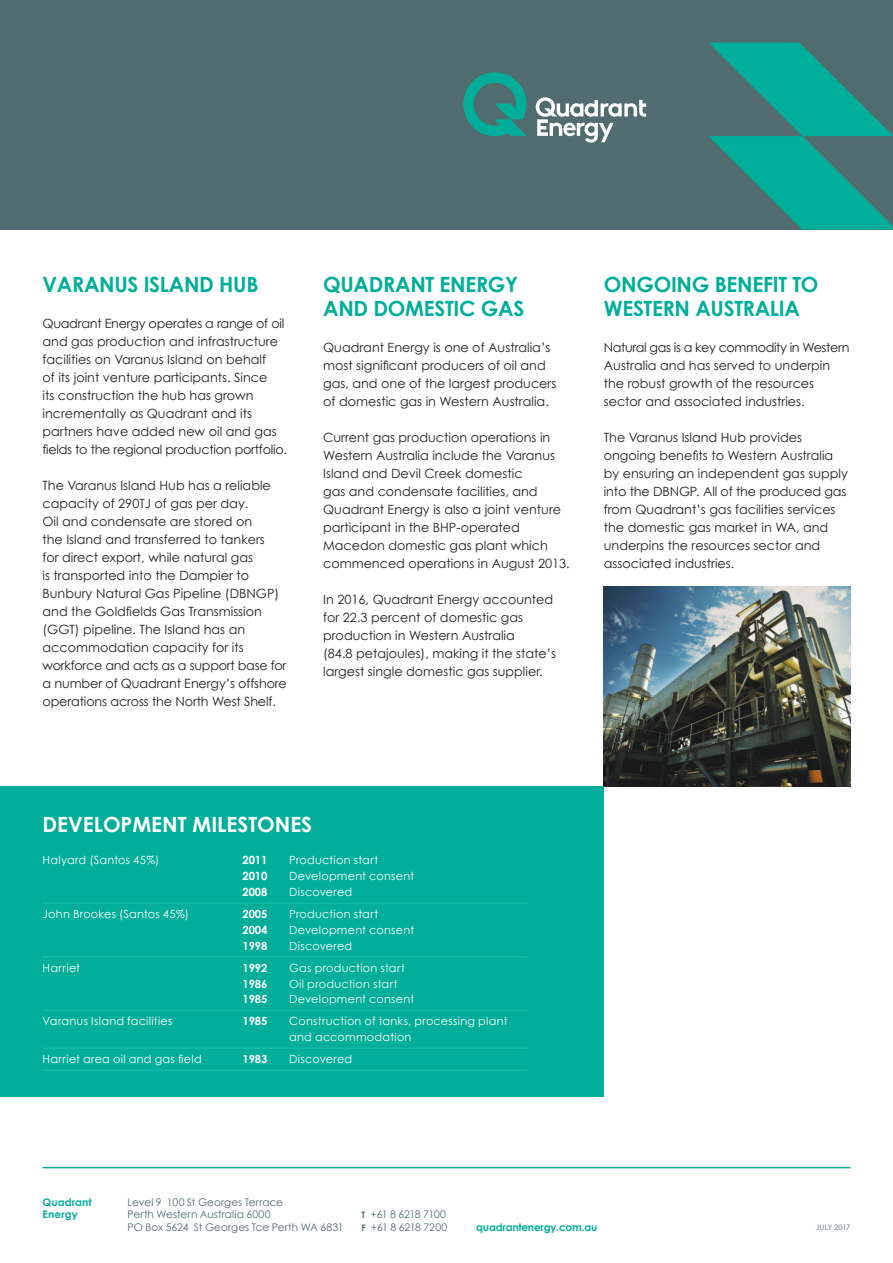
<style>
.page{position:relative;width:893px;height:1263px;background:#fff}
.page>*{position:absolute;margin:0;border:0;box-sizing:border-box;transform-origin:0 0}
.t1{font:700 21px/24px "Century Gothic";letter-spacing:-.015em;color:#00ae9a}
.t2{font:700 21px "Century Gothic";color:#fff}
.t3{font:12.75px/18px "Century Gothic";color:#231f20}
.t4{font:11.25px/15.8px "Century Gothic";letter-spacing:.025em;color:#fff}
.t5{font:700 11.25px "Century Gothic";color:#fff}
.t6{font:10.5px "Century Gothic";color:#516c6f}
.t7{font:700 10.5px "Century Gothic";letter-spacing:-.02em;color:#00ae9a}
.t8{font:700 10.5px/12.8px "Century Gothic";letter-spacing:.005em;color:#00ae9a}
.t9{font:10.5px "Century Gothic";letter-spacing:-.035em;color:#516c6f}
.t10{font:7.5px "Century Gothic";letter-spacing:.005em;color:#516c6f}
.s1{font-weight:700;font-size:9px}
</style>
<div class="page">
<div style="left:0;top:0;width:893px;height:230px;background:#516c6f"></div>
<svg style="left:709px;top:43px;width:184px;height:187px"></svg>
<svg style="left:536px;top:97px;width:110px;height:46px"></svg>
<svg style="left:463px;top:72px;width:64px;height:64px"></svg>
<hr style="left:43px;top:1167px;width:807px;height:1px;background:#00ae9a">
<img style="left:604px;top:587px;width:246px;height:200px">
<div style="left:0;top:787px;width:604px;height:310px;background:#00ae9a"></div>
<hr style="left:43px;top:902px;width:484px;height:2px;background:#15baaa">
<hr style="left:43px;top:956px;width:484px;height:1px;background:#15baaa">
<hr style="left:43px;top:1010px;width:484px;height:1px;background:#15baaa">
<hr style="left:43px;top:1047px;width:484px;height:2px;background:#15baaa">
<hr style="left:43px;top:1070px;width:484px;height:1px;background:#15baaa">
<p class="t1" style="left:43px;top:272px;width:217px">VARANUS ISLAND HUB</p>
<p class="t3" style="left:43px;top:314px;width:246px">Quadrant Energy operates a range of oil and gas production and infrastructure facilities on Varanus Island on behalf<br>of its joint venture participants. Since<br>its construction the hub has grown incrementally as Quadrant and its partners have added new oil and gas fields to the regional production portfolio.</p>
<p class="t3" style="left:43px;top:476px;width:230px">The Varanus Island Hub has a reliable</p>
<p class="t3" style="left:43px;top:494px;width:246px">capacity of 290TJ of gas per day.<br>Oil and condensate are stored on<br>the Island and transferred to tankers<br>for direct export, while natural gas<br>is transported into the Dampier to Bunbury Natural Gas Pipeline (DBNGP) and the Goldfields Gas Transmission (GGT) pipeline. The Island has an accommodation capacity for its workforce and acts as a support base for a number of Quadrant Energy’s offshore operations across the North West Shelf.</p>
<p class="t1" style="left:323px;top:272px;width:203px">QUADRANT ENERGY<br>AND DOMESTIC GAS</p>
<p class="t3" style="left:323px;top:338px;width:235px">Quadrant Energy is one of Australia’s most significant producers of oil and gas, and one of the largest producers of domestic gas in Western Australia.</p>
<p class="t3" style="left:323px;top:428px;width:248px">Current gas production operations in Western Australia include the Varanus Island and Devil Creek domestic<br>gas and condensate facilities, and Quadrant Energy is also a joint venture participant in the BHP-operated Macedon domestic gas plant which commenced operations in August 2013.</p>
<p class="t3" style="left:323px;top:590px;width:235px">In 2016, Quadrant Energy accounted for 22.3 percent of domestic gas production in Western Australia<br>(84.8 petajoules), making it the state’s largest single domestic gas supplier.</p>
<p class="t1" style="left:604px;top:272px;width:216px">ONGOING BENEFIT TO<br>WESTERN AUSTRALIA</p>
<p class="t3" style="left:604px;top:338px;width:247px">Natural gas is a key commodity in Western Australia and has served to underpin the robust growth of the resources sector and associated industries.</p>
<p class="t3" style="left:604px;top:428px;width:246px">The Varanus Island Hub provides ongoing benefits to Western Australia by ensuring an independent gas supply into the DBNGP. All of the produced gas from Quadrant’s gas facilities services the domestic gas market in WA, and underpins the resources sector and associated industries.</p>
<p class="t2" style="left:43px;top:811px;width:271px">DEVELOPMENT MILESTONES</p>
<p class="t4" style="left:43px;top:852px;width:118px">Halyard (Santos 45%)</p>
<p class="t5" style="left:242px;top:853px;width:27px">2011</p>
<p class="t4" style="left:289px;top:852px;width:91px">Production start</p>
<p class="t5" style="left:242px;top:869px;width:27px">2010</p>
<p class="t4" style="left:289px;top:868px;width:126px">Development consent</p>
<p class="t5" style="left:242px;top:885px;width:27px">2008</p>
<p class="t4" style="left:289px;top:884px;width:65px">Discovered</p>
<p class="t4" style="left:43px;top:906px;width:148px">John Brookes (Santos 45%)</p>
<p class="t5" style="left:242px;top:907px;width:27px">2005</p>
<p class="t4" style="left:289px;top:906px;width:91px">Production start</p>
<p class="t5" style="left:242px;top:923px;width:27px">2004</p>
<p class="t4" style="left:289px;top:922px;width:126px">Development consent</p>
<p class="t5" style="left:242px;top:938px;width:27px">1998</p>
<p class="t4" style="left:289px;top:937px;width:65px">Discovered</p>
<p class="t4" style="left:43px;top:960px;width:39px">Harriet</p>
<p class="t5" style="left:242px;top:960px;width:27px">1992</p>
<p class="t4" style="left:289px;top:960px;width:117px">Gas production start</p>
<p class="t5" style="left:242px;top:976px;width:27px">1986</p>
<p class="t4" style="left:289px;top:975px;width:110px">Oil production start</p>
<p class="t5" style="left:242px;top:992px;width:27px">1985</p>
<p class="t4" style="left:289px;top:991px;width:126px">Development consent</p>
<p class="t4" style="left:43px;top:1013px;width:131px">Varanus Island facilities</p>
<p class="t5" style="left:242px;top:1014px;width:27px">1985</p>
<p class="t4" style="left:289px;top:1013px;width:220px">Construction of tanks, processing plant and accommodation</p>
<p class="t4" style="left:43px;top:1051px;width:161px">Harriet area oil and gas field</p>
<p class="t5" style="left:242px;top:1052px;width:27px">1983</p>
<p class="t4" style="left:289px;top:1051px;width:65px">Discovered</p>
<p class="t8" style="left:43px;top:1195px;width:51px">Quadrant<br>Energy</p>
<p class="t6" style="left:128px;top:1195px;width:157px">Level 9 100 St Georges Terrace</p>
<p class="t6" style="left:128px;top:1208px;width:145px">Perth Western Australia 6000</p>
<p class="t6" style="left:128px;top:1221px;width:218px">PO Box 5624 St Georges Tce Perth WA 6831</p>
<p class="t9" style="left:361px;top:1208px;width:86px"><span class="s1">T</span> +61 8 6218 7100</p>
<p class="t6" style="left:361px;top:1221px;width:87px"><span class="s1">F</span> +61 8 6218 7200</p>
<p class="t7" style="left:476px;top:1221px;width:123px">quadrantenergy.com.au</p>
<p class="t10" style="left:816px;top:1223px;width:36px">JULY 2017</p>
</div>
